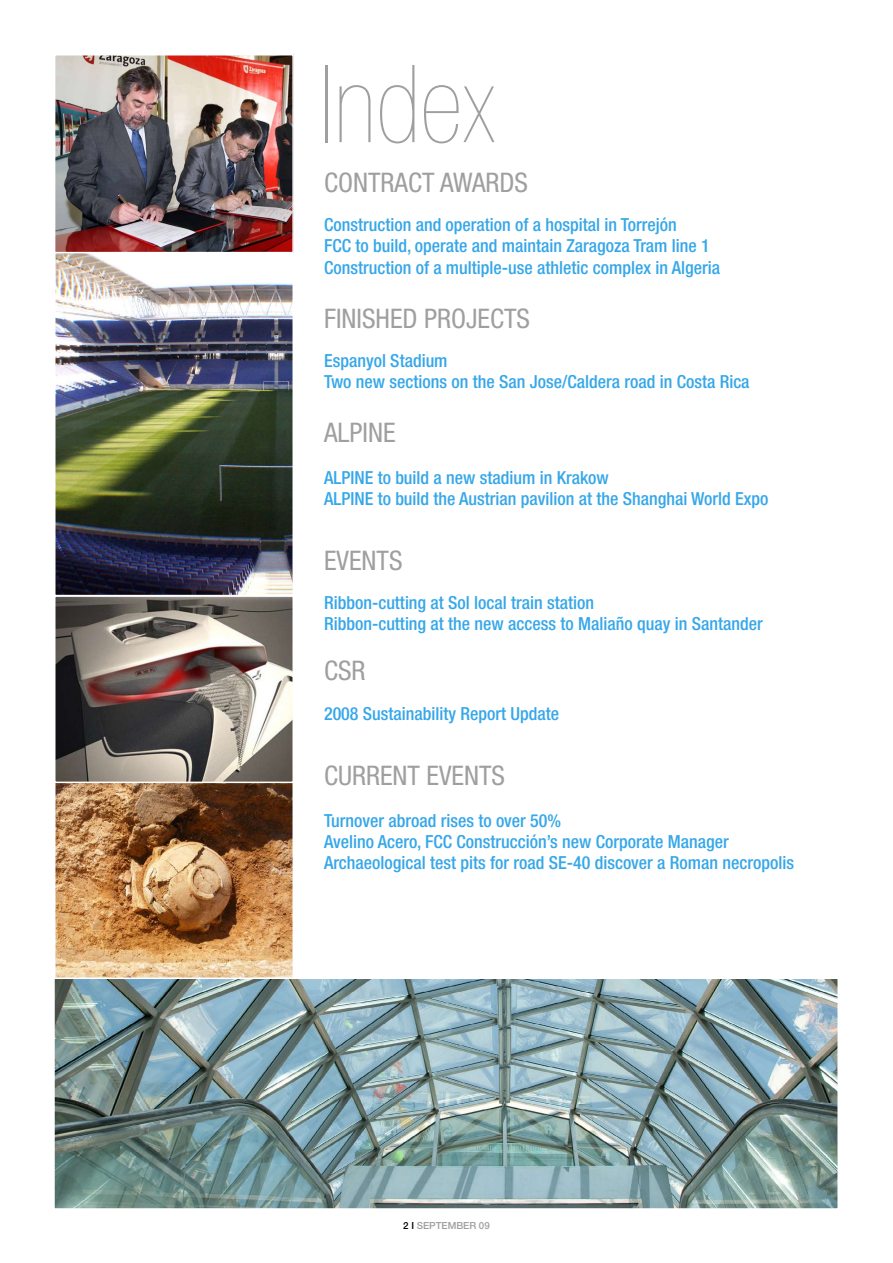
<style>
.page{position:relative;width:893px;height:1263px;background:#fff}
.page>*{position:absolute;margin:0;border:0;box-sizing:border-box;transform-origin:0 0}
.t1{font:900 condensed 108px "Helvetica Neue";color:#9f9f9f}
.t2{font:condensed 27px "Helvetica Neue";color:#9f9f9f}
.t3{font:500 condensed 18px "Helvetica Neue";color:#36a7e9}
.t4{font:500 9.75px "Helvetica Neue";color:#9f9f9f}
.s1{color:#000}
</style>
<div class="page">
<img style="left:57px;top:253px;width:234px;height:724px">
<div style="left:54px;top:250px;width:240px;height:346px;border:2px solid #fff"></div>
<div style="left:54px;top:776px;width:240px;height:204px;border:2px solid #fff"></div>
<div style="left:54px;top:595px;width:240px;height:188px;border:2px solid #fff"></div>
<img style="left:57px;top:57px;width:234px;height:193px">
<div style="left:54px;top:54px;width:240px;height:199px;border:2px solid #fff"></div>
<img style="left:56px;top:980px;width:780px;height:227px">
<div style="left:53px;top:977px;width:786px;height:233px;border:2px solid #fff"></div>
<p class="t1" style="left:318px;top:45px;width:179px">Index</p>
<p class="t2" style="left:324px;top:167px;width:206px">CONTRACT AWARDS</p>
<p class="t3" style="left:324px;top:214px;width:354px">Construction and operation of a hospital in Torrejón</p>
<p class="t3" style="left:324px;top:235px;width:387px">FCC to build, operate and maintain Zaragoza Tram line 1</p>
<p class="t3" style="left:324px;top:257px;width:398px">Construction of a multiple-use athletic complex in Algeria</p>
<p class="t2" style="left:324px;top:303px;width:208px">FINISHED PROJECTS</p>
<p class="t3" style="left:324px;top:350px;width:125px">Espanyol Stadium</p>
<p class="t3" style="left:324px;top:371px;width:427px">Two new sections on the San Jose/Caldera road in Costa Rica</p>
<p class="t2" style="left:324px;top:417px;width:73px">ALPINE</p>
<p class="t3" style="left:324px;top:467px;width:286px">ALPINE to build a new stadium in Krakow</p>
<p class="t3" style="left:324px;top:488px;width:446px">ALPINE to build the Austrian pavilion at the Shanghai World Expo</p>
<p class="t2" style="left:324px;top:545px;width:80px">EVENTS</p>
<p class="t3" style="left:324px;top:592px;width:272px">Ribbon-cutting at Sol local train station</p>
<p class="t3" style="left:324px;top:613px;width:440px">Ribbon-cutting at the new access to Maliaño quay in Santander</p>
<p class="t2" style="left:324px;top:655px;width:43px">CSR</p>
<p class="t3" style="left:324px;top:703px;width:237px">2008 Sustainability Report Update</p>
<p class="t2" style="left:324px;top:759px;width:183px">CURRENT EVENTS</p>
<p class="t3" style="left:324px;top:809px;width:239px">Turnover abroad rises to over 50%</p>
<p class="t3" style="left:324px;top:830px;width:406px">Avelino Acero, FCC Construcción’s new Corporate Manager</p>
<p class="t3" style="left:324px;top:851px;width:472px">Archaeological test pits for road SE-40 discover a Roman necropolis</p>
<p class="t4" style="left:403px;top:1219px;width:88px"><span class="s1">2 I</span> SEPTEMBER 09</p>
</div>
